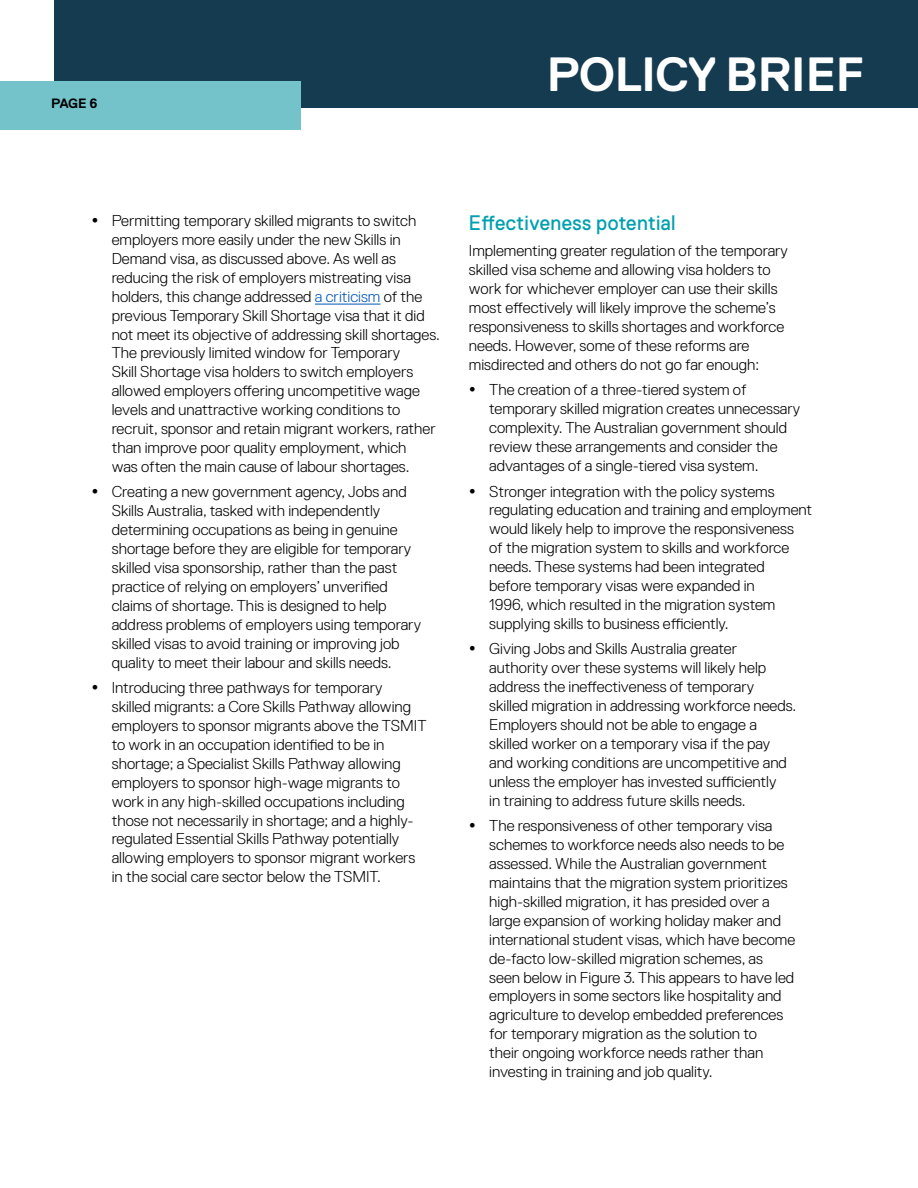
<style>
.page{position:relative;width:918px;height:1188px;background:#fff}
.page>*{position:absolute;margin:0;border:0;box-sizing:border-box;transform-origin:0 0}
.t1{font:700 48px "Replica Std";letter-spacing:-.01em;color:#fff}
.t2{font:21px "Replica Std";letter-spacing:.02em;color:#00a0af;scale:.95 1}
.t3{font:300 15.75px/18.9px "Replica Std";color:#000}
.t4{font:700 13.5px "Replica Std";color:#000}
.s1{color:#0055b8}
</style>
<div class="page">
<div style="left:54px;top:0;width:864px;height:108px;background:#143b50"></div>
<div style="left:0;top:81px;width:301px;height:49px;background:#74c3cb"></div>
<hr style="left:315px;top:304px;width:65px;height:1px;background:#0055b8">
<p class="t4" style="left:51px;top:96px;width:48px">PAGE 6</p>
<h1 class="t1" style="left:547px;top:48px;width:319px">POLICY BRIEF</h1>
<p class="t3" style="left:112px;top:211px;width:330px">Permitting temporary skilled migrants to switch employers more easily under the new Skills in Demand visa, as discussed above. As well as reducing the risk of employers mistreating visa holders, this change addressed <span class="s1">a criticism</span> of the previous Temporary Skill Shortage visa that it did not meet its objective of addressing skill shortages.<br>The previously limited window for Temporary<br>Skill Shortage visa holders to switch employers allowed employers offering uncompetitive wage levels and unattractive working conditions to recruit, sponsor and retain migrant workers, rather than improve poor quality employment, which<br>was often the main cause of labour shortages.</p>
<p class="t3" style="left:112px;top:483px;width:311px">Creating a new government agency, Jobs and Skills Australia, tasked with independently determining occupations as being in genuine shortage before they are eligible for temporary skilled visa sponsorship, rather than the past practice of relying on employers’ unverified claims of shortage. This is designed to help address problems of employers using temporary skilled visas to avoid training or improving job quality to meet their labour and skills needs.</p>
<p class="t3" style="left:112px;top:678px;width:316px">Introducing three pathways for temporary<br>skilled migrants: a Core Skills Pathway allowing employers to sponsor migrants above the TSMIT to work in an occupation identified to be in shortage; a Specialist Skills Pathway allowing employers to sponsor high-wage migrants to work in any high-skilled occupations including those not necessarily in shortage; and a highly&shy;regulated Essential Skills Pathway potentially allowing employers to sponsor migrant workers in the social care sector below the TSMIT.</p>
<h2 class="t2" style="left:469px;top:211px;width:219px">Effectiveness potential</h2>
<p class="t3" style="left:469px;top:241px;width:321px">Implementing greater regulation of the temporary skilled visa scheme and allowing visa holders to work for whichever employer can use their skills most effectively will likely improve the scheme’s responsiveness to skills shortages and workforce needs. However, some of these reforms are misdirected and others do not go far enough:</p>
<p class="t3" style="left:489px;top:380px;width:313px">The creation of a three-tiered system of temporary skilled migration creates unnecessary complexity. The Australian government should review these arrangements and consider the advantages of a single-tiered visa system.</p>
<p class="t3" style="left:489px;top:482px;width:325px">Stronger integration with the policy systems regulating education and training and employment would likely help to improve the responsiveness<br>of the migration system to skills and workforce needs. These systems had been integrated<br>before temporary visas were expanded in<br>1996, which resulted in the migration system supplying skills to business efficiently.</p>
<p class="t3" style="left:489px;top:640px;width:309px">Giving Jobs and Skills Australia greater authority over these systems will likely help address the ineffectiveness of temporary skilled migration in addressing workforce needs.<br>Employers should not be able to engage a skilled worker on a temporary visa if the pay and working conditions are uncompetitive and unless the employer has invested sufficiently<br>in training to address future skills needs.</p>
<p class="t3" style="left:489px;top:817px;width:308px">The responsiveness of other temporary visa schemes to workforce needs also needs to be assessed. While the Australian government maintains that the migration system prioritizes high-skilled migration, it has presided over a large expansion of working holiday maker and international student visas, which have become de-facto low-skilled migration schemes, as seen below in Figure 3. This appears to have led employers in some sectors like hospitality and agriculture to develop embedded preferences for temporary migration as the solution to<br>their ongoing workforce needs rather than investing in training and job quality.</p>
</div>
